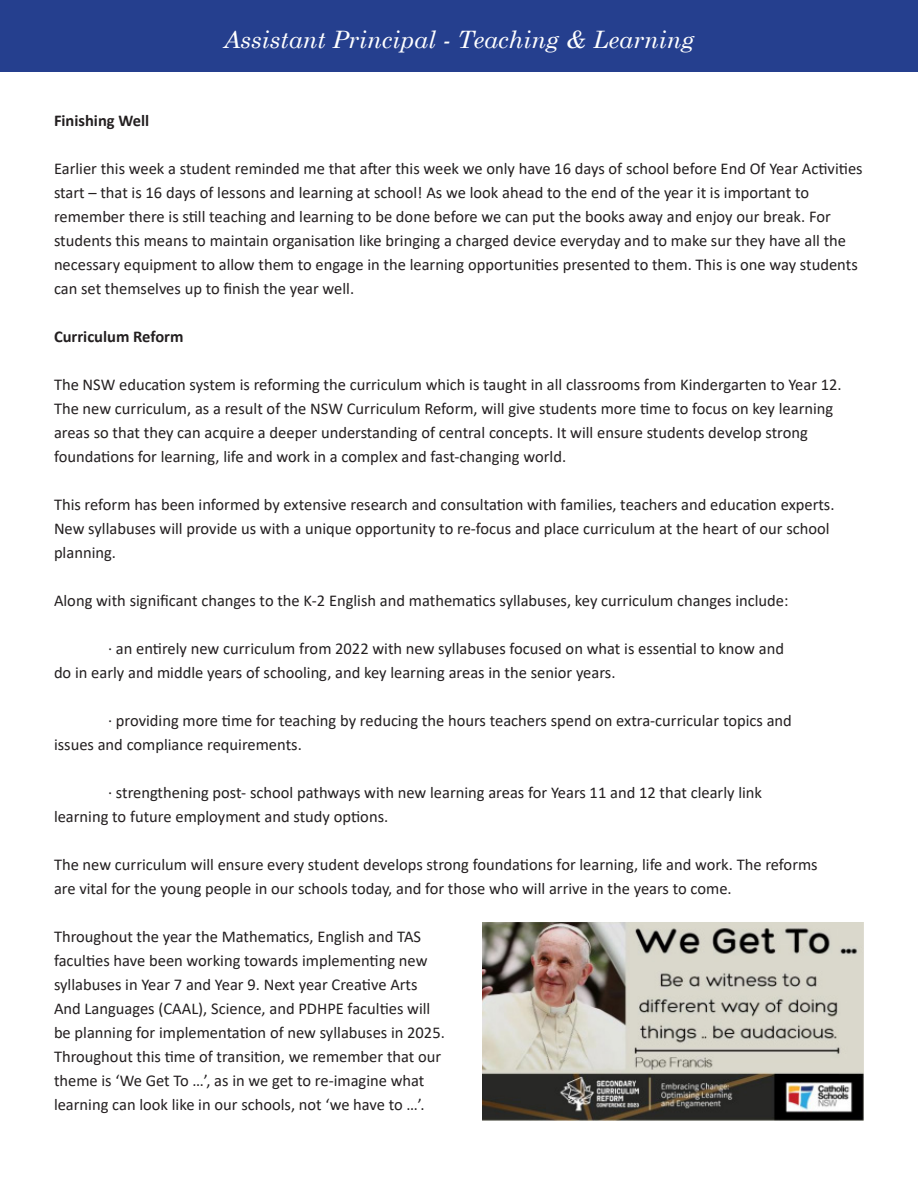
<style>
.page{position:relative;width:918px;height:1188px;background:#fff}
.page>*{position:absolute;margin:0;border:0;box-sizing:border-box;transform-origin:0 0}
.t1{font:italic 24px "Century Schoolbook";color:#fff}
.t2{font:16.5px/24px "Calibri";color:#231f20}
.t3{font:700 16.5px "Calibri";color:#231f20}
</style>
<div class="page">
<img style="left:482px;top:923px;width:382px;height:198px">
<div style="left:0;top:0;width:918px;height:72px;background:#253f8e"></div>
<p class="t1" style="left:224px;top:21px;width:472px">Assistant Principal - Teaching &amp; Learning</p>
<p class="t3" style="left:54px;top:109px;width:97px">Finishing Well</p>
<p class="t2" style="left:54px;top:156px;width:810px">Earlier this week a student reminded me that after this week we only have 16 days of school before End Of Year Activities start – that is 16 days of lessons and learning at school! As we look ahead to the end of the year it is important to remember there is still teaching and learning to be done before we can put the books away and enjoy our break. For students this means to maintain organisation like bringing a charged device everyday and to make sur they have all the necessary equipment to allow them to engage in the learning opportunities presented to them. This is one way students can set themselves up to finish the year well.</p>
<p class="t3" style="left:54px;top:325px;width:131px">Curriculum Reform</p>
<p class="t2" style="left:54px;top:372px;width:789px">The NSW education system is reforming the curriculum which is taught in all classrooms from Kindergarten to Year 12.<br>The new curriculum, as a result of the NSW Curriculum Reform, will give students more time to focus on key learning areas so that they can acquire a deeper understanding of central concepts. It will ensure students develop strong foundations for learning, life and work in a complex and fast-changing world.</p>
<p class="t2" style="left:54px;top:492px;width:782px">This reform has been informed by extensive research and consultation with families, teachers and education experts.<br>New syllabuses will provide us with a unique opportunity to re-focus and place curriculum at the heart of our school planning.</p>
<p class="t2" style="left:54px;top:588px;width:736px">Along with significant changes to the K-2 English and mathematics syllabuses, key curriculum changes include:</p>
<p class="t2" style="left:54px;top:636px;width:732px;text-indent:54px">· an entirely new curriculum from 2022 with new syllabuses focused on what is essential to know and do in early and middle years of schooling, and key learning areas in the senior years.</p>
<p class="t2" style="left:54px;top:708px;width:739px;text-indent:54px">· providing more time for teaching by reducing the hours teachers spend on extra-curricular topics and issues and compliance requirements.</p>
<p class="t2" style="left:54px;top:780px;width:710px;text-indent:54px">· strengthening post- school pathways with new learning areas for Years 11 and 12 that clearly link learning to future employment and study options.</p>
<p class="t2" style="left:54px;top:852px;width:765px">The new curriculum will ensure every student develops strong foundations for learning, life and work. The reforms</p>
<p class="t2" style="left:54px;top:876px;width:679px">are vital for the young people in our schools today, and for those who will arrive in the years to come.</p>
<p class="t2" style="left:54px;top:924px;width:369px">Throughout the year the Mathematics, English and TAS</p>
<p class="t2" style="left:54px;top:948px;width:375px">faculties have been working towards implementing new</p>
<p class="t2" style="left:54px;top:972px;width:365px">syllabuses in Year 7 and Year 9. Next year Creative Arts</p>
<p class="t2" style="left:54px;top:996px;width:378px">And Languages (CAAL), Science, and PDHPE faculties will</p>
<p class="t2" style="left:54px;top:1020px;width:392px">be planning for implementation of new syllabuses in 2025.</p>
<p class="t2" style="left:54px;top:1044px;width:389px">Throughout this time of transition, we remember that our</p>
<p class="t2" style="left:54px;top:1068px;width:372px">theme is ‘We Get To …’, as in we get to re-imagine what</p>
<p class="t2" style="left:54px;top:1092px;width:372px">learning can look like in our schools, not ‘we have to …’.</p>
</div>
